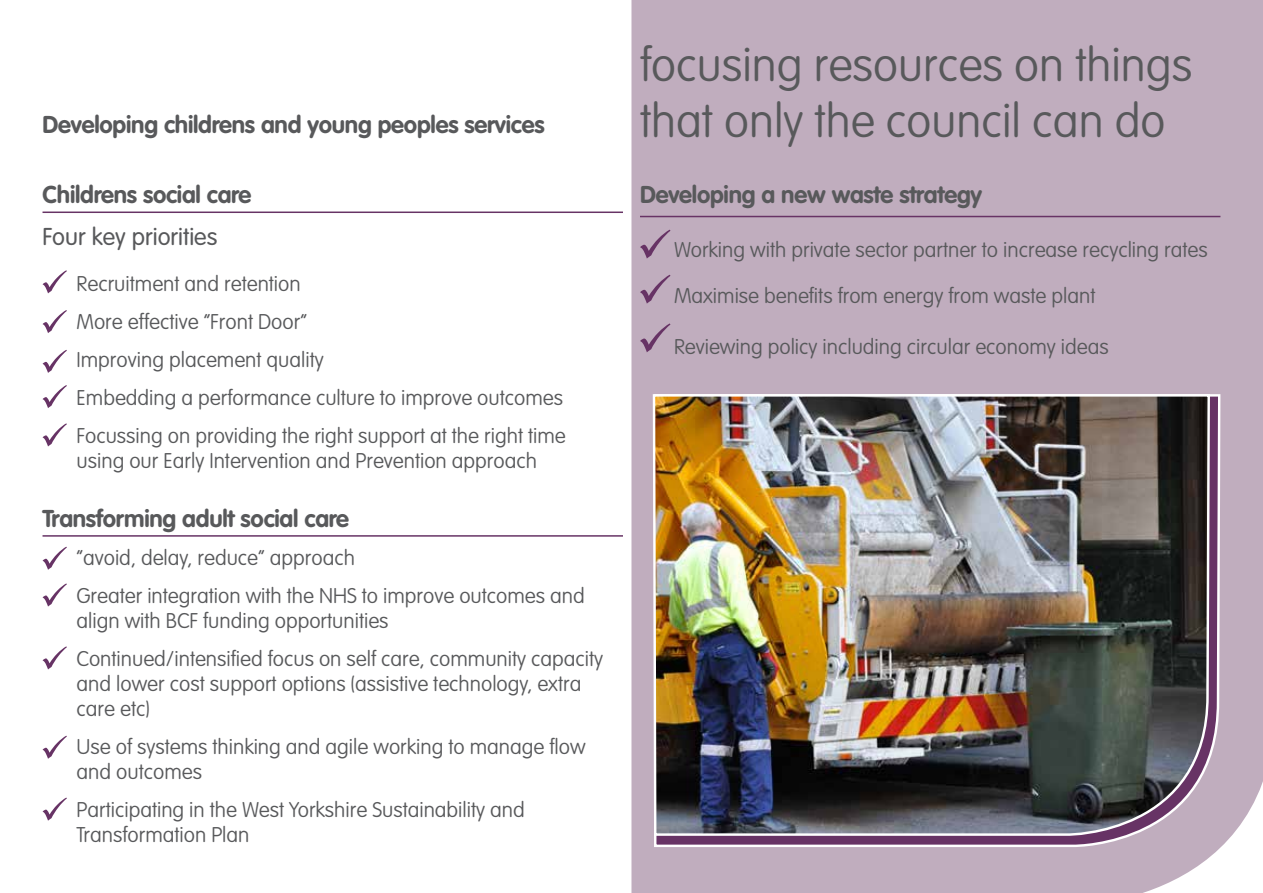
<style>
.page{position:relative;width:1263px;height:893px;background:#fff}
.page>*{position:absolute;margin:0;border:0;box-sizing:border-box;transform-origin:0 0}
.t1{font:100 46.5px/55.8px "VAG Rounded LT";color:#58595b}
.t2{font:700 24px "VAG Rounded LT";letter-spacing:-.01em;color:#58595b}
.t3{font:300 24px "VAG Rounded LT";color:#58595b}
.t4{font:100 21px/38px "VAG Rounded LT";color:#58595b}
</style>
<div class="page">
<div style="left:631px;top:0;width:632px;height:893px;background:#c0adbe"></div>
<hr style="left:43px;top:212px;width:580px;height:1px;background:#673365">
<hr style="left:43px;top:535px;width:580px;height:2px;background:#673365">
<hr style="left:640px;top:216px;width:580px;height:1px;background:#673365">
<svg style="left:43px;top:270px;width:24px;height:23px"></svg>
<svg style="left:653px;top:393px;width:569px;height:455px;background:#9f7f9d"></svg>
<img style="left:651px;top:393px;width:560px;height:444px">
<svg style="left:640px;top:230px;width:30px;height:29px"></svg>
<svg style="left:640px;top:275px;width:30px;height:29px"></svg>
<svg style="left:640px;top:323px;width:30px;height:29px"></svg>
<svg style="left:43px;top:310px;width:24px;height:23px"></svg>
<svg style="left:43px;top:350px;width:24px;height:23px"></svg>
<svg style="left:43px;top:385px;width:24px;height:23px"></svg>
<svg style="left:43px;top:423px;width:24px;height:23px"></svg>
<svg style="left:43px;top:547px;width:24px;height:23px"></svg>
<svg style="left:43px;top:583px;width:24px;height:24px"></svg>
<svg style="left:43px;top:646px;width:24px;height:23px"></svg>
<svg style="left:43px;top:736px;width:24px;height:23px"></svg>
<svg style="left:43px;top:797px;width:24px;height:24px"></svg>
<p class="t2" style="left:43px;top:111px;width:504px">Developing childrens and young peoples services</p>
<p class="t2" style="left:43px;top:180px;width:210px">Childrens social care</p>
<p class="t3" style="left:43px;top:222px;width:176px">Four key priorities</p>
<p class="t4" style="left:77px;top:265px;width:491px">Recruitment and retention<br>More effective “Front Door”<br>Improving placement quality<br>Embedding a performance culture to improve outcomes Focussing on providing the right support at the right time</p>
<p class="t4" style="left:77px;top:442px;width:462px">using our Early Intervention and Prevention approach</p>
<p class="t2" style="left:43px;top:504px;width:308px">Transforming adult social care</p>
<p class="t4" style="left:77px;top:539px;width:510px">“avoid, delay, reduce” approach<br>Greater integration with the NHS to improve outcomes and</p>
<p class="t4" style="left:77px;top:602px;width:528px">align with BCF funding opportunities<br>Continued/intensified focus on self care, community capacity</p>
<p class="t4" style="left:77px;top:672px;width:506px;line-height:25.2px">and lower cost support options (assistive technology, extra care etc)</p>
<p class="t4" style="left:77px;top:735px;width:511px;line-height:25.2px">Use of systems thinking and agile working to manage flow and outcomes</p>
<p class="t4" style="left:77px;top:798px;width:450px;line-height:25.2px">Participating in the West Yorkshire Sustainability and<br>Transformation Plan</p>
<h1 class="t1" style="left:640px;top:39px;width:554px">focusing resources on things that only the council can do</h1>
<p class="t2" style="left:640px;top:180px;width:344px">Developing a new waste strategy</p>
<p class="t4" style="left:674px;top:231px;width:535px">Working with private sector partner to increase recycling rates</p>
<p class="t4" style="left:674px;top:278px;width:423px">Maximise benefits from energy from waste plant</p>
<p class="t4" style="left:674px;top:328px;width:436px">Reviewing policy including circular economy ideas</p>
</div>
